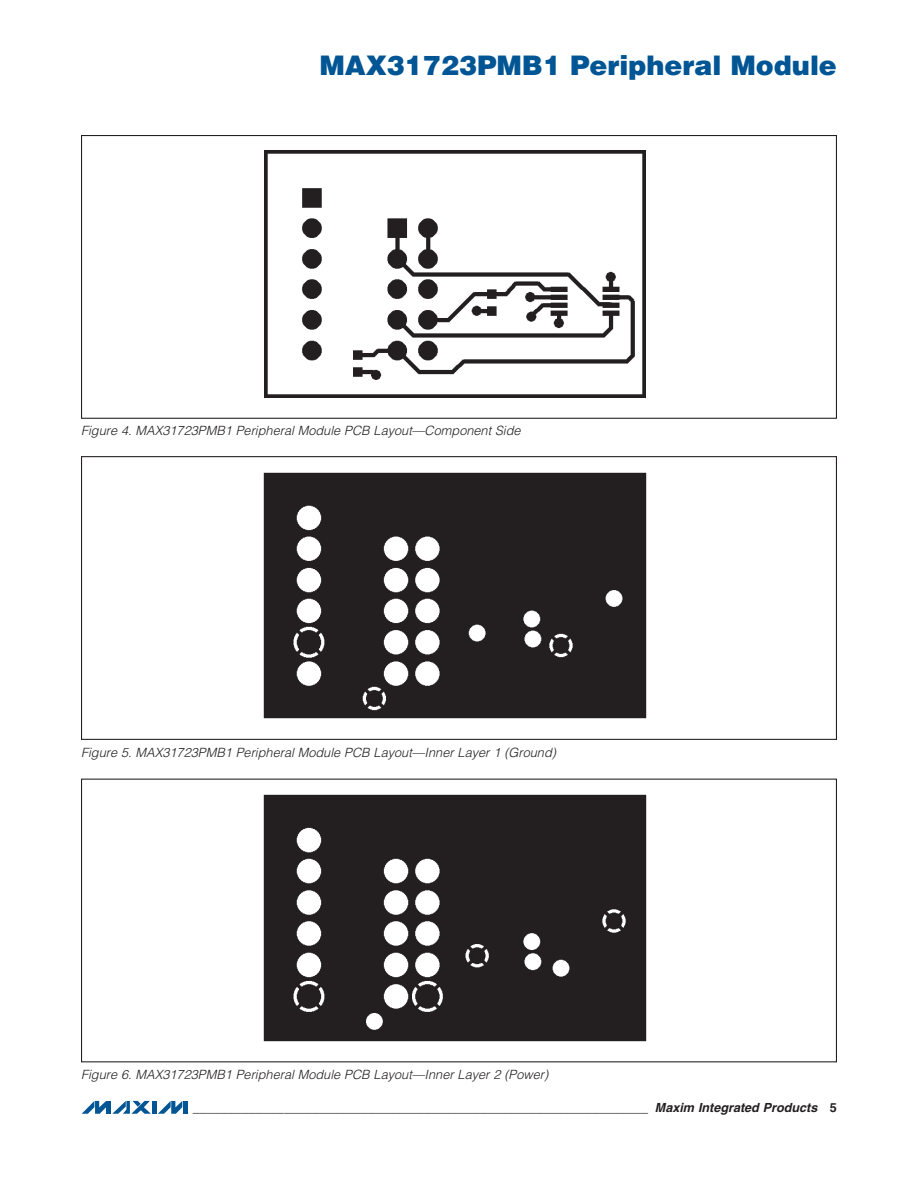
<style>
.page{position:relative;width:918px;height:1188px;background:#fff}
.page>*{position:absolute;margin:0;border:0;box-sizing:border-box;transform-origin:0 0}
.t1{font:27px "DTP Hel Bla";color:#005595}
.Caption_-_Figures{font:12.75px "DTP Hel Lig Obl";color:#231f20}
.t2{font:12.6px "DTP Hel Bol";color:#231f20}
.s1{font-family:"DTP Hel Bol Obl"}
</style>
<div class="page">
<img style="left:264px;top:151px;width:382px;height:247px">
<img style="left:263px;top:472px;width:384px;height:247px">
<img style="left:263px;top:794px;width:384px;height:248px">
<svg style="left:112px;top:1101px;width:39px;height:13px"></svg>
<svg style="left:82px;top:1101px;width:24px;height:13px"></svg>
<hr style="left:107px;top:1101px;width:4px;height:13px;background:#005595">
<hr style="left:152px;top:1101px;width:4px;height:13px;background:#005595">
<svg style="left:158px;top:1101px;width:24px;height:13px"></svg>
<hr style="left:183px;top:1101px;width:4px;height:13px;background:#005595">
<h1 class="t1" style="left:319px;top:48px;width:519px">MAX31723PMB1 Peripheral Module</h1>
<p class="Caption_-_Figures" style="left:81px;top:423px;width:441px">Figure 4. MAX31723PMB1 Peripheral Module PCB Layout—Component Side</p>
<p class="Caption_-_Figures" style="left:81px;top:744px;width:477px">Figure 5. MAX31723PMB1 Peripheral Module PCB Layout—Inner Layer 1 (Ground)</p>
<p class="Caption_-_Figures" style="left:81px;top:1067px;width:469px">Figure 6. MAX31723PMB1 Peripheral Module PCB Layout—Inner Layer 2 (Power)</p>
<p class="t2" style="left:193px;top:1100px;width:646px">_________________________________________________________________ <span class="s1">Maxim Integrated Products</span> 5</p>
</div>
